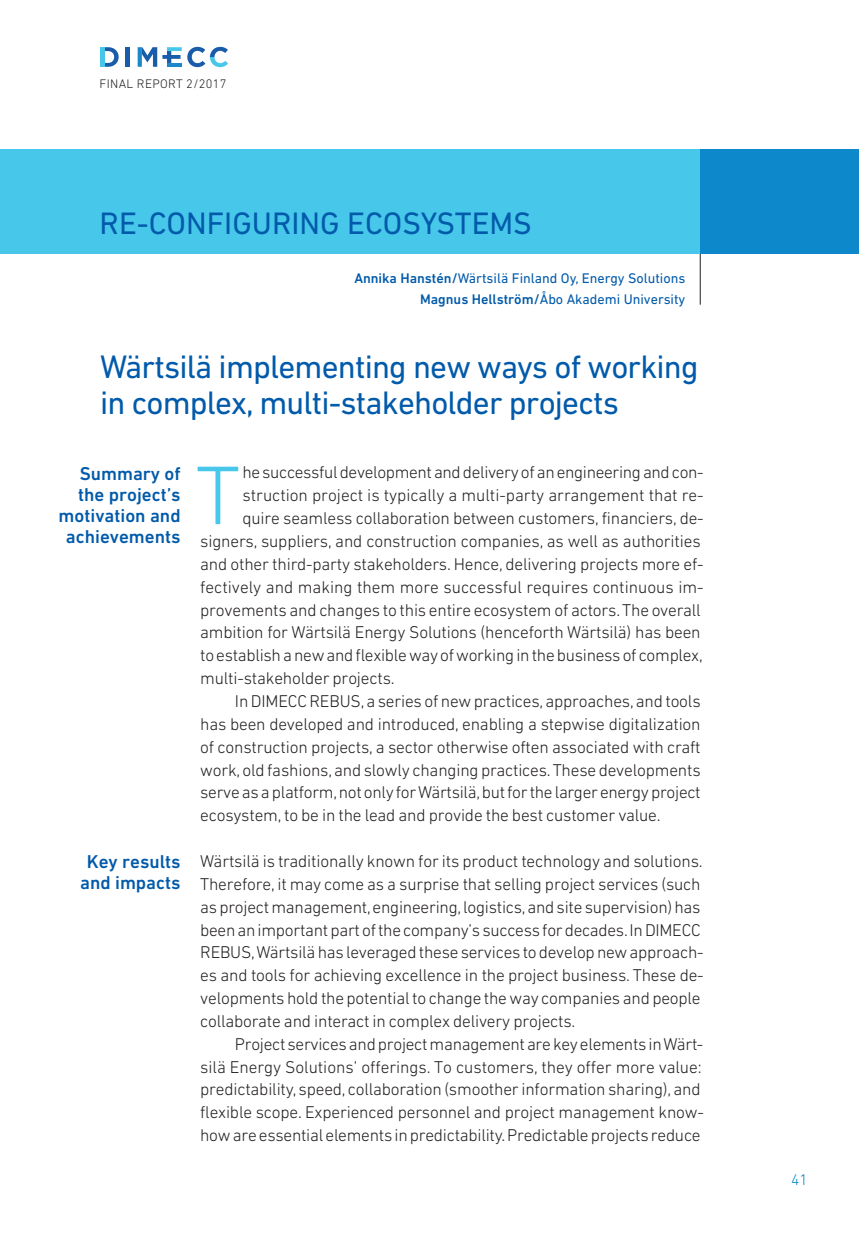
<style>
.page{position:relative;width:859px;height:1241px;background:#fff}
.page>*{position:absolute;margin:0;border:0;box-sizing:border-box;transform-origin:0 0}
.t1{font:300 84.52px "DIN Next LT Pro";color:#47c7ea}
.t2{font:33.07px/36.1px "DIN Next LT Pro";letter-spacing:-.025em;color:#015aaa}
.t3{font:31.5px "DIN Next LT Pro";color:#015aaa}
.t4{font:500 18.9px/21px "DIN Next LT Pro";color:#015aaa;text-align:right}
.t5{font:300 17.32px/22.9px "DIN Next LT Pro";letter-spacing:-.01em;color:#231f20}
.t6{font:300 15.75px "DIN Next LT Pro";color:#0c88cb}
.t7{font:14.17px/20.5px "DIN Next LT Pro";color:#015aaa;text-align:right}
.t8{font:300 12.6px "DIN Next LT Pro";letter-spacing:.025em;color:#231f20}
.s1{font-weight:500}
</style>
<div class="page">
<hr style="left:699px;top:253px;width:1px;height:51px;background:#231f20">
<div style="left:0;top:149px;width:712px;height:104px;background:#47c7ea"></div>
<div style="left:699px;top:149px;width:159px;height:104px;background:#0c88cb"></div>
<div style="left:125px;top:47px;width:5px;height:20px;background:#185caa"></div>
<svg style="left:105px;top:47px;width:14px;height:20px"></svg>
<div style="left:100px;top:47px;width:5px;height:20px;background:#49c7ea"></div>
<svg style="left:138px;top:47px;width:90px;height:20px"></svg>
<p class="t8" style="left:99px;top:77px;width:128px">FINAL REPORT 2/2017</p>
<h3 class="t3" style="left:99px;top:205px;width:433px">RE-CONFIGURING ECOSySTEMS</h3>
<p class="t7" style="left:354px;top:268px;width:332px"><span class="s1">Annika Hanstén/</span>Wärtsilä Finland Oy, Energy Solutions<br><span class="s1">Magnus Hellström/</span>Åbo Akademi University</p>
<h2 class="t2" style="left:100px;top:348px;width:599px">Wärtsilä implementing new ways of working in complex, multi-stakeholder projects</h2>
<p class="t4" style="left:58px;top:462px;width:124px">Summary of the project’s motivation and achievements</p>
<p class="t4" style="left:80px;top:850px;width:102px;text-align:center">Key results and impacts</p>
<h1 class="t1" style="left:196px;top:447px;width:46px">T</h1>
<p class="t5" style="left:242px;top:461px;width:462px">hesuccessfuldevelopmentanddeliveryofanengineeringandcon-</p>
<p class="t5" style="left:242px;top:483px;width:462px">struction project is typically a multi-party arrangement that re-</p>
<p class="t5" style="left:242px;top:506px;width:462px">quire seamless collaboration between customers, financiers, de-</p>
<p class="t5" style="left:200px;top:529px;width:502px">signers, suppliers, and construction companies, as well as authorities</p>
<p class="t5" style="left:200px;top:552px;width:505px">and other third-party stakeholders. hence, delivering projects more ef-</p>
<p class="t5" style="left:200px;top:575px;width:505px">fectively and making them more successful requires continuous im-</p>
<p class="t5" style="left:200px;top:598px;width:502px">provements and changes to this entire ecosystem of actors.The overall</p>
<p class="t5" style="left:200px;top:620px;width:502px">ambition for Wärtsilä Energy Solutions (henceforth Wärtsilä) has been</p>
<p class="t5" style="left:200px;top:643px;width:504px">toestablishanewandflexiblewayofworkinginthebusinessof complex,</p>
<p class="t5" style="left:200px;top:666px;width:196px">multi-stakeholder projects.</p>
<p class="t5" style="left:235px;top:689px;width:467px">InDIMECCREBUS,a series of newpractices,approaches,and tools</p>
<p class="t5" style="left:200px;top:712px;width:502px">has been developed and introduced, enabling a stepwise digitalization</p>
<p class="t5" style="left:200px;top:735px;width:502px">of construction projects, a sector otherwise often associated with craft</p>
<p class="t5" style="left:200px;top:757px;width:502px">work,old fashions,and slowly changing practices.These developments</p>
<p class="t5" style="left:200px;top:780px;width:502px">serveasaplatform,notonly forWärtsilä,butforthelargerenergyproject</p>
<p class="t5" style="left:200px;top:803px;width:461px">ecosystem, to be in the lead and provide the best customer value.</p>
<p class="t5" style="left:200px;top:849px;width:505px">Wärtsilä is traditionally known for its product technology and solutions.<br>Therefore, it may come as a surprise that selling project services (such asprojectmanagement,engineering,logistics,andsitesupervision)has beenanimportantpartofthecompany’s success fordecades.InDIMECC REBUS,Wärtsilähas leveragedtheseservices todevelopnewapproach&shy;es and tools for achieving excellence in the project business. These de&shy;velopments hold the potentialto change theway companies and people collaborate and interact in complex delivery projects.</p>
<p class="t5" style="left:200px;top:1032px;width:505px;text-indent:35px">Project servicesandprojectmanagementarekeyelements inWärt&shy;silä Energy Solutions’ offerings. To customers, they offer more value: predictability, speed, collaboration (smoother information sharing),and flexible scope. Experienced personnel and project management know&shy;howareessentialelements inpredictability.Predictableprojects reduce</p>
<p class="t6" style="left:790px;top:1169px;width:18px">41</p>
</div>
